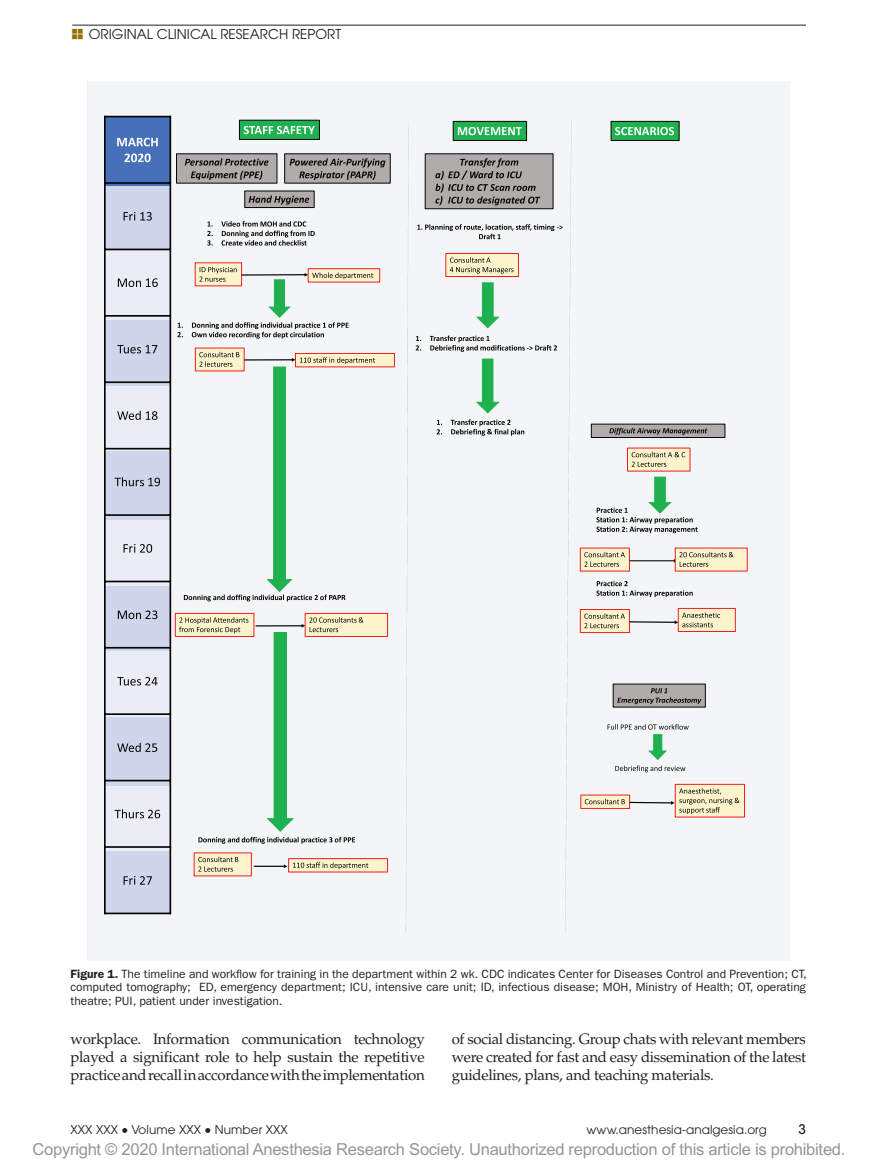
<style>
.page{position:relative;width:878px;height:1175px;background:#fff}
.page>*{position:absolute;margin:0;border:0;box-sizing:border-box;transform-origin:0 0}
.t1{font:16.5px "Arial MT Std";letter-spacing:-.015em;color:#939598}
.t2{font:15px/18px "Palatino LT Std";letter-spacing:-.02em;color:#231f20;text-align:justify}
.t3{font:13.5px "Avant Garde";color:#231f20}
.t4{font:500 condensed 13.5px "Avant Garde";color:#231f20}
.t5{font:12px/13.5px "ITC Franklin Gothic Std";color:#231f20;text-align:justify}
.t6{font:12px "Avant Garde";letter-spacing:.005em;color:#231f20}
.s1{font-weight:600}
.s2{font-family:"Gandhari Unicode";font-size:18.75px}
</style>
<div class="page">
<hr style="left:72px;top:25px;width:733px;height:1px;background:#231f20">
<div style="left:87px;top:81px;width:702px;height:879px;background:#f4f5f6"></div>
<svg style="left:106px;top:117px;width:63px;height:795px"></svg>
<hr style="left:104px;top:182px;width:67px;height:2px;background:#040503">
<hr style="left:104px;top:248px;width:67px;height:2px;background:#040503">
<hr style="left:104px;top:315px;width:67px;height:2px;background:#040503">
<hr style="left:104px;top:381px;width:67px;height:2px;background:#040503">
<hr style="left:104px;top:448px;width:67px;height:1px;background:#040503">
<hr style="left:104px;top:514px;width:67px;height:2px;background:#040503">
<hr style="left:104px;top:580px;width:67px;height:2px;background:#040503">
<hr style="left:104px;top:647px;width:67px;height:1px;background:#040503">
<hr style="left:104px;top:713px;width:67px;height:2px;background:#040503">
<hr style="left:104px;top:779px;width:67px;height:2px;background:#040503">
<hr style="left:104px;top:846px;width:67px;height:1px;background:#040503">
<hr style="left:104px;top:116px;width:2px;height:798px;background:#040503">
<hr style="left:169px;top:116px;width:2px;height:798px;background:#040503">
<hr style="left:104px;top:116px;width:67px;height:1px;background:#040503">
<hr style="left:104px;top:912px;width:67px;height:2px;background:#040503">
<svg style="left:117px;top:138px;width:41px;height:8px"></svg>
<svg style="left:124px;top:153px;width:27px;height:9px"></svg>
<svg style="left:123px;top:212px;width:29px;height:9px"></svg>
<svg style="left:118px;top:278px;width:40px;height:9px"></svg>
<svg style="left:117px;top:345px;width:40px;height:8px"></svg>
<svg style="left:117px;top:411px;width:40px;height:9px"></svg>
<svg style="left:114px;top:477px;width:46px;height:9px"></svg>
<svg style="left:123px;top:544px;width:29px;height:8px"></svg>
<svg style="left:118px;top:610px;width:39px;height:9px"></svg>
<svg style="left:117px;top:677px;width:40px;height:8px"></svg>
<svg style="left:117px;top:743px;width:40px;height:9px"></svg>
<svg style="left:114px;top:809px;width:46px;height:9px"></svg>
<svg style="left:123px;top:876px;width:29px;height:8px"></svg>
<div style="left:239px;top:120px;width:81px;height:20px;background:#1fb04f;border:1px solid #040503"></div>
<svg style="left:244px;top:126px;width:71px;height:8px"></svg>
<div style="left:611px;top:121px;width:68px;height:20px;background:#1fb04f;border:1px solid #040503"></div>
<svg style="left:615px;top:127px;width:59px;height:8px"></svg>
<div style="left:176px;top:153px;width:101px;height:30px;background:#afacab"></div>
<svg style="left:185px;top:158px;width:83px;height:22px"></svg>
<div style="left:284px;top:153px;width:106px;height:30px;background:linear-gradient(to right,#afacab,#afacab)"></div>
<svg style="left:289px;top:158px;width:96px;height:22px"></svg>
<svg style="left:207px;top:221px;width:108px;height:24px"></svg>
<div style="left:195px;top:262px;width:47px;height:24px;background:linear-gradient(to right,#fdf4ce,#fdf4ce)"></div>
<div style="left:308px;top:268px;width:72px;height:14px;background:#fdf4ce;border:1px solid #ee1f23"></div>
<svg style="left:177px;top:267px;width:196px;height:71px"></svg>
<div style="left:195px;top:348px;width:49px;height:23px;background:#fdf4ce"></div>
<div style="left:295px;top:353px;width:99px;height:14px;background:#fdf4ce;border:1px solid #ee1f23"></div>
<svg style="left:184px;top:352px;width:191px;height:249px"></svg>
<div style="left:175px;top:613px;width:79px;height:23px;background:#fdf4ce;border:1px solid #ee1f23"></div>
<div style="left:305px;top:613px;width:83px;height:23px;background:#fdf4ce;border:1px solid #ee1f23"></div>
<svg style="left:179px;top:617px;width:184px;height:226px"></svg>
<div style="left:194px;top:852px;width:57px;height:24px;background:#fdf4ce"></div>
<svg style="left:198px;top:856px;width:40px;height:15px"></svg>
<div style="left:288px;top:858px;width:100px;height:14px;background:#fdf4ce;border:1px solid #ee1f23"></div>
<svg style="left:293px;top:862px;width:75px;height:7px"></svg>
<svg style="left:254px;top:864px;width:33px;height:4px"></svg>
<div style="left:591px;top:424px;width:134px;height:14px;background:#afacab;border:1px solid #040503"></div>
<svg style="left:609px;top:428px;width:98px;height:7px"></svg>
<div style="left:627px;top:448px;width:63px;height:23px;background:#fdf4ce"></div>
<svg style="left:631px;top:452px;width:54px;height:15px"></svg>
<svg style="left:596px;top:476px;width:101px;height:57px"></svg>
<div style="left:580px;top:548px;width:49px;height:23px;background:#fdf4ce"></div>
<div style="left:675px;top:548px;width:72px;height:23px;background:#fdf4ce"></div>
<svg style="left:584px;top:552px;width:149px;height:15px"></svg>
<svg style="left:596px;top:581px;width:96px;height:16px"></svg>
<div style="left:580px;top:609px;width:49px;height:24px;background:#fdf4ce;border:1px solid #ee1f23"></div>
<div style="left:678px;top:608px;width:57px;height:23px;background:#fdf4ce;border:1px solid #ee1f23"></div>
<svg style="left:584px;top:612px;width:136px;height:16px"></svg>
<div style="left:613px;top:684px;width:92px;height:23px;background:#afacab"></div>
<svg style="left:617px;top:688px;width:84px;height:16px"></svg>
<svg style="left:607px;top:724px;width:81px;height:48px"></svg>
<svg style="left:580px;top:794px;width:49px;height:14px"></svg>
<div style="left:675px;top:784px;width:69px;height:33px;background:#fdf4ce;border:1px solid #ee1f23"></div>
<svg style="left:584px;top:788px;width:155px;height:26px"></svg>
<svg style="left:406px;top:122px;width:3px;height:791px"></svg>
<svg style="left:416px;top:119px;width:156px;height:814px"></svg>
<div style="left:244px;top:191px;width:70px;height:17px;background:#afacab;border:1px solid #040503"></div>
<svg style="left:249px;top:195px;width:60px;height:10px"></svg>
<p class="t3" style="left:89px;top:26px;width:254px">Original Clinical Research Report</p>
<p class="t5" style="left:70px;top:967px;width:737px"><span class="s1">Figure 1.</span> The timeline and workflow for training in the department within 2 wk. CDC indicates Center for Diseases Control and Prevention; CT, computed tomography; ED, emergency department; ICU, intensive care unit; ID, infectious disease; MOH, Ministry of Health; OT, operating theatre; PUI, patient under investigation.</p>
<p class="t2" style="left:70px;top:1030px;width:356px">workplace. Information communication technology played a significant role to help sustain the repetitive practice and recall in accordance with the implementation</p>
<p class="t2" style="left:452px;top:1030px;width:356px">of social distancing. Group chats with relevant members were created for fast and easy dissemination of the latest guidelines, plans, and teaching materials.</p>
<p class="t6" style="left:70px;top:1123px;width:219px">XXX XXX <span class="s2">•</span> Volume XXX <span class="s2">•</span> Number XXX</p>
<p class="t6" style="left:586px;top:1123px;width:182px">www.anesthesia-analgesia.org</p>
<p class="t4" style="left:798px;top:1121px;width:9px">3</p>
<p class="t1" style="left:33px;top:1140px;width:814px">Copyright © 2020 International Anesthesia Research Society. Unauthorized reproduction of this article is prohibited.</p>
</div>
